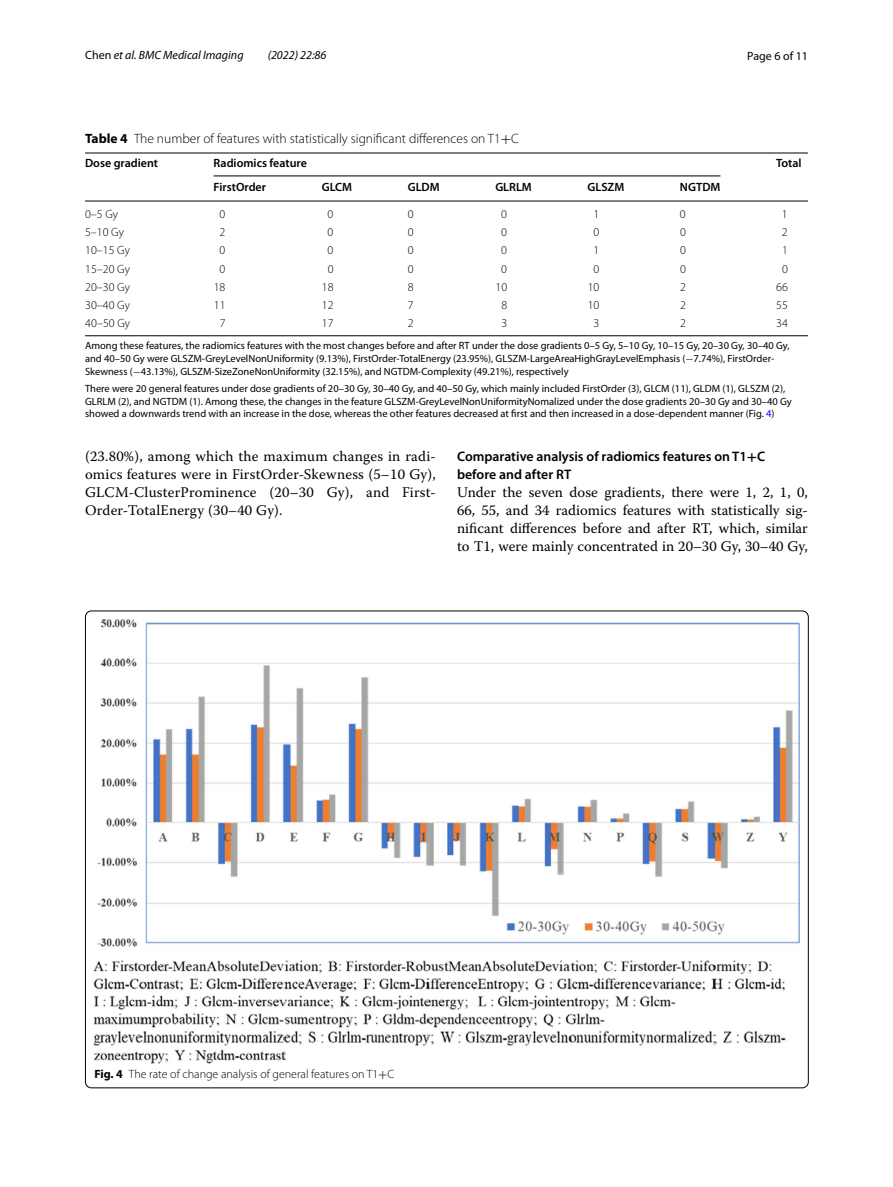
<style>
.page{position:relative;width:893px;height:1187px;background:#fff}
.page>*{position:absolute;margin:0;border:0;box-sizing:border-box;transform-origin:0 0}
.t1{font:14.7px/18px "Warnock Pro";color:#000;text-align:justify}
.t2{font:600 13.8px/18px "Myriad Pro";color:#000}
.t3{font:300 13.5px "Myriad Pro";color:#000}
.t4{font:300 12px "Myriad Pro";color:#000}
.t5{font:600 12px "Myriad Pro";color:#000}
.t6{font:italic 12px "Myriad Pro";color:#000}
.t7{font:12px "Myriad Pro";color:#000}
.t8{font:10.5px/12.8px "Myriad Pro";color:#000}
.s1{font-style:normal}
.s2{font-weight:700}
.s3{font-family:"MTSY";font-weight:400}
.s4{font-family:"MTSY"}
.s5{color:#00f}
.s6{font-family:"STIX";font-weight:700}
</style>
<div class="page">
<hr style="left:85px;top:153px;width:129px;height:1px;background:#000">
<hr style="left:85px;top:201px;width:129px;height:1px;background:#000">
<hr style="left:214px;top:153px;width:108px;height:1px;background:#000">
<hr style="left:322px;top:153px;width:86px;height:1px;background:#000">
<hr style="left:408px;top:153px;width:87px;height:1px;background:#000">
<hr style="left:495px;top:153px;width:92px;height:1px;background:#000">
<hr style="left:587px;top:153px;width:93px;height:1px;background:#000">
<hr style="left:680px;top:153px;width:96px;height:1px;background:#000">
<hr style="left:776px;top:153px;width:32px;height:1px;background:#000">
<hr style="left:776px;top:201px;width:32px;height:1px;background:#000">
<hr style="left:214px;top:201px;width:108px;height:1px;background:#000">
<hr style="left:322px;top:201px;width:86px;height:1px;background:#000">
<hr style="left:408px;top:201px;width:87px;height:1px;background:#000">
<hr style="left:495px;top:201px;width:92px;height:1px;background:#000">
<hr style="left:587px;top:201px;width:93px;height:1px;background:#000">
<hr style="left:680px;top:201px;width:96px;height:1px;background:#000">
<hr style="left:85px;top:335px;width:129px;height:1px;background:#000">
<hr style="left:214px;top:335px;width:108px;height:1px;background:#000">
<hr style="left:322px;top:335px;width:86px;height:1px;background:#000">
<hr style="left:408px;top:335px;width:87px;height:1px;background:#000">
<hr style="left:495px;top:335px;width:92px;height:1px;background:#000">
<hr style="left:587px;top:335px;width:93px;height:1px;background:#000">
<hr style="left:680px;top:335px;width:96px;height:1px;background:#000">
<hr style="left:776px;top:335px;width:32px;height:1px;background:#000">
<hr style="left:214px;top:176px;width:506px;height:1px;background:#000">
<img style="left:94px;top:620px;width:706px;height:443px">
<p class="t6" style="left:85px;top:48px;width:160px"><span class="s1">Chen</span> et al. BMC Medical Imaging</p>
<p class="t6" style="left:268px;top:48px;width:60px">(2022) 22:86</p>
<p class="t7" style="left:747px;top:48px;width:62px">Page 6 of 11</p>
<p class="t3" style="left:85px;top:131px;width:435px"><span class="s2">Table 4</span> The number of features with statistically significant differences on T1<span class="s3">+</span>C</p>
<p class="t5" style="left:85px;top:156px;width:74px">Dose gradient</p>
<p class="t5" style="left:214px;top:156px;width:95px">Radiomics feature</p>
<p class="t5" style="left:776px;top:156px;width:27px">Total</p>
<p class="t5" style="left:214px;top:179px;width:54px">FirstOrder</p>
<p class="t5" style="left:322px;top:179px;width:32px">GLCM</p>
<p class="t5" style="left:408px;top:179px;width:34px">GLDM</p>
<p class="t5" style="left:495px;top:179px;width:38px">GLRLM</p>
<p class="t5" style="left:587px;top:179px;width:38px">GLSZM</p>
<p class="t5" style="left:680px;top:179px;width:42px">NGTDM</p>
<p class="t4" style="left:85px;top:207px;width:35px">0–5 Gy</p>
<p class="t4" style="left:219px;top:207px;width:7px">0</p>
<p class="t4" style="left:328px;top:207px;width:7px">0</p>
<p class="t4" style="left:408px;top:207px;width:7px">0</p>
<p class="t4" style="left:501px;top:207px;width:7px">0</p>
<p class="t4" style="left:593px;top:207px;width:7px">1</p>
<p class="t4" style="left:680px;top:207px;width:7px">0</p>
<p class="t4" style="left:782px;top:207px;width:7px">1</p>
<p class="t4" style="left:85px;top:226px;width:41px">5–10 Gy</p>
<p class="t4" style="left:220px;top:226px;width:7px">2</p>
<p class="t4" style="left:328px;top:226px;width:7px">0</p>
<p class="t4" style="left:408px;top:226px;width:7px">0</p>
<p class="t4" style="left:501px;top:226px;width:7px">0</p>
<p class="t4" style="left:593px;top:226px;width:7px">0</p>
<p class="t4" style="left:680px;top:226px;width:7px">0</p>
<p class="t4" style="left:782px;top:226px;width:7px">2</p>
<p class="t4" style="left:85px;top:244px;width:46px">10–15 Gy</p>
<p class="t4" style="left:220px;top:244px;width:7px">0</p>
<p class="t4" style="left:328px;top:244px;width:7px">0</p>
<p class="t4" style="left:408px;top:244px;width:7px">0</p>
<p class="t4" style="left:501px;top:244px;width:7px">0</p>
<p class="t4" style="left:593px;top:244px;width:7px">1</p>
<p class="t4" style="left:680px;top:244px;width:7px">0</p>
<p class="t4" style="left:782px;top:244px;width:7px">1</p>
<p class="t4" style="left:85px;top:262px;width:46px">15–20 Gy</p>
<p class="t4" style="left:220px;top:262px;width:7px">0</p>
<p class="t4" style="left:328px;top:262px;width:7px">0</p>
<p class="t4" style="left:408px;top:262px;width:7px">0</p>
<p class="t4" style="left:501px;top:262px;width:7px">0</p>
<p class="t4" style="left:593px;top:262px;width:7px">0</p>
<p class="t4" style="left:680px;top:262px;width:7px">0</p>
<p class="t4" style="left:782px;top:262px;width:7px">0</p>
<p class="t4" style="left:85px;top:280px;width:46px">20–30 Gy</p>
<p class="t4" style="left:214px;top:280px;width:13px">18</p>
<p class="t4" style="left:322px;top:280px;width:13px">18</p>
<p class="t4" style="left:408px;top:280px;width:7px">8</p>
<p class="t4" style="left:495px;top:280px;width:13px">10</p>
<p class="t4" style="left:588px;top:280px;width:13px">10</p>
<p class="t4" style="left:680px;top:280px;width:7px">2</p>
<p class="t4" style="left:776px;top:280px;width:13px">66</p>
<p class="t4" style="left:85px;top:298px;width:46px">30–40 Gy</p>
<p class="t4" style="left:214px;top:298px;width:13px">11</p>
<p class="t4" style="left:322px;top:298px;width:13px">12</p>
<p class="t4" style="left:408px;top:298px;width:7px">7</p>
<p class="t4" style="left:501px;top:298px;width:7px">8</p>
<p class="t4" style="left:588px;top:298px;width:13px">10</p>
<p class="t4" style="left:680px;top:298px;width:7px">2</p>
<p class="t4" style="left:776px;top:298px;width:13px">55</p>
<p class="t4" style="left:85px;top:316px;width:46px">40–50 Gy</p>
<p class="t4" style="left:220px;top:316px;width:7px">7</p>
<p class="t4" style="left:322px;top:316px;width:13px">17</p>
<p class="t4" style="left:408px;top:316px;width:7px">2</p>
<p class="t4" style="left:501px;top:316px;width:7px">3</p>
<p class="t4" style="left:594px;top:316px;width:7px">3</p>
<p class="t4" style="left:680px;top:316px;width:7px">2</p>
<p class="t4" style="left:776px;top:316px;width:13px">34</p>
<p class="t8" style="left:85px;top:339px;width:706px">Among these features, the radiomics features with the most changes before and after RT under the dose gradients 0–5 Gy, 5–10 Gy, 10–15 Gy, 20–30 Gy, 30–40 Gy, and 40–50 Gy were GLSZM-GreyLevelNonUniformity (9.13%), FirstOrder-TotalEnergy (23.95%), GLSZM-LargeAreaHighGrayLevelEmphasis (<span class="s4">−</span>7.74%), FirstOrder-<br>Skewness (<span class="s4">−</span>43.13%), GLSZM-SizeZoneNonUniformity (32.15%), and NGTDM-Complexity (49.21%), respectively</p>
<p class="t8" style="left:85px;top:382px;width:708px">There were 20 general features under dose gradients of 20–30 Gy, 30–40 Gy, and 40–50 Gy, which mainly included FirstOrder (3), GLCM (11), GLDM (1), GLSZM (2),<br>GLRLM (2), and NGTDM (1). Among these, the changes in the feature GLSZM-GreyLevelNonUniformityNomalized under the dose gradients 20–30 Gy and 30–40 Gy showed a downwards trend with an increase in the dose, whereas the other features decreased at first and then increased in a dose-dependent manner (Fig. <span class="s5">4</span>)</p>
<h1 class="t1" style="left:85px;top:447px;width:352px">(23.80%), among which the maximum changes in radi&shy;omics features were in FirstOrder-Skewness (5–10 Gy), GLCM-ClusterProminence (20–30 Gy), and First-Order-TotalEnergy (30–40 Gy).</h1>
<h2 class="t2" style="left:457px;top:447px;width:310px">Comparative analysis of radiomics features on T1<span class="s6">+</span>C before and after RT</h2>
<h1 class="t1" style="left:457px;top:483px;width:352px">Under the seven dose gradients, there were 1, 2, 1, 0, 66, 55, and 34 radiomics features with statistically sig&shy;nificant differences before and after RT, which, similar to T1, were mainly concentrated in 20–30 Gy, 30–40 Gy,</h1>
<p class="t4" style="left:94px;top:1067px;width:302px"><span class="s2">Fig. 4</span> The rate of change analysis of general features on T1<span class="s3">+</span>C</p>
</div>
